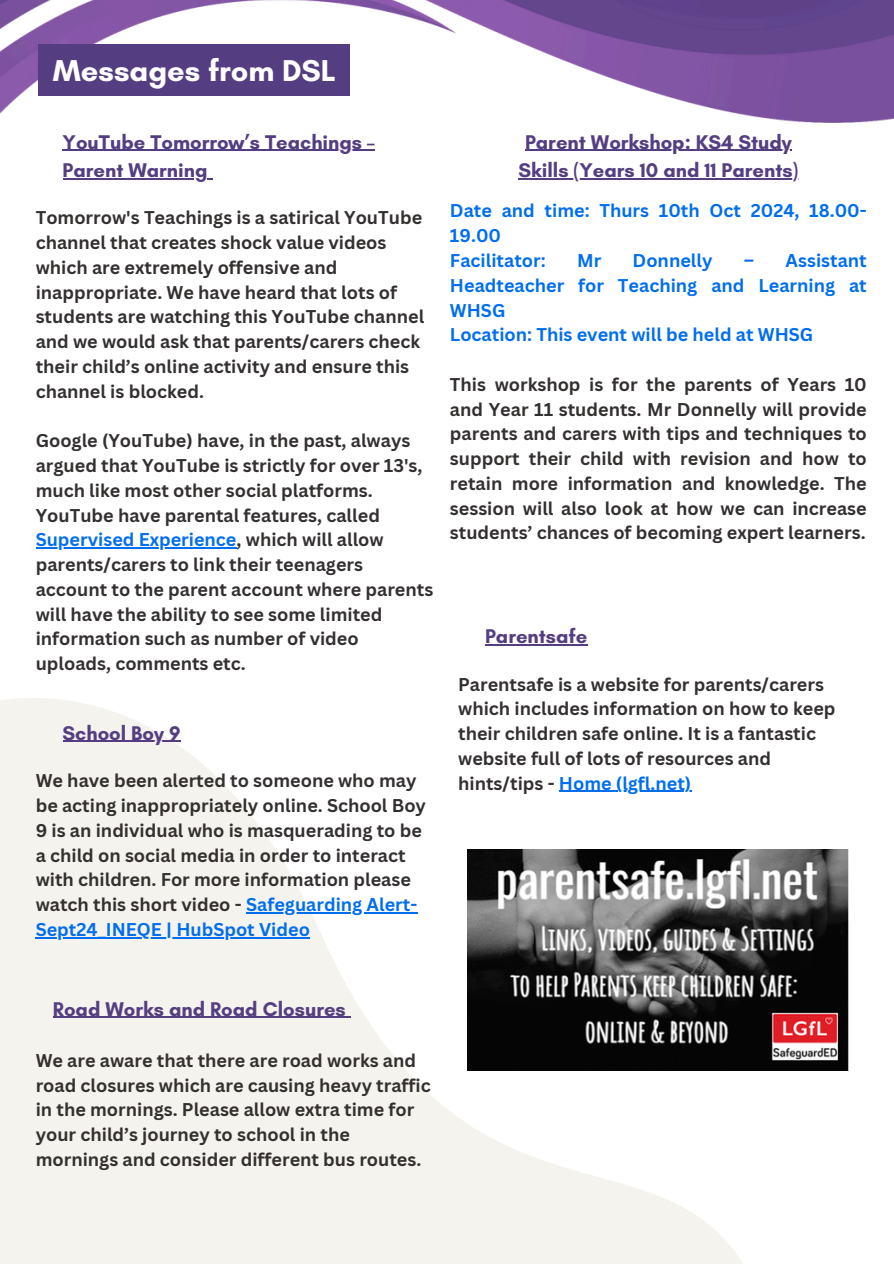
<style>
.page{position:relative;width:894px;height:1264px;background:#fff}
.page>*{position:absolute;margin:0;border:0;box-sizing:border-box;transform-origin:0 0}
.t1{font:700 30.75px "Glacial Indifference";color:#fff}
.t2{font:700 20.25px "Glacial Indifference";color:#543e81}
.t3{font:700 18px/24.8px "Canva Sans";color:#343030}
.t4{font:700 18px/24.8px "Canva Sans";color:#016eef}
.s1{color:#016eef}
</style>
<div class="page">
<svg style="left:0;top:644px;width:843px;height:619px"></svg>
<img style="left:0;top:0;width:893px;height:151px">
<img style="left:468px;top:850px;width:380px;height:220px">
<div style="left:39px;top:45px;width:311px;height:51px;background:#543e81"></div>
<hr style="left:525px;top:150px;width:266px;height:1px;background:#543e81">
<hr style="left:518px;top:178px;width:280px;height:1px;background:#543e81">
<hr style="left:36px;top:547px;width:200px;height:1px;background:#016eef">
<hr style="left:63px;top:150px;width:311px;height:1px;background:#543e81">
<hr style="left:63px;top:178px;width:144px;height:1px;background:#543e81">
<hr style="left:246px;top:912px;width:171px;height:1px;background:#016eef">
<hr style="left:36px;top:937px;width:274px;height:1px;background:#016eef">
<hr style="left:63px;top:740px;width:117px;height:2px;background:#543e81">
<hr style="left:559px;top:790px;width:132px;height:1px;background:#016eef">
<hr style="left:485px;top:644px;width:102px;height:1px;background:#543e81">
<hr style="left:53px;top:1016px;width:293px;height:1px;background:#543e81">
<h2 class="t1" style="left:53px;top:52px;width:284px">Messages from DSL</h2>
<p class="t2" style="left:63px;top:129px;width:313px">YouTube Tomorrow’s Teachings –</p>
<h2 class="t2" style="left:63px;top:158px;width:146px">Parent Warning</h2>
<p class="t3" style="left:36px;top:205px;width:390px">Tomorrow's Teachings is a satirical YouTube channel that creates shock value videos which are extremely offensive and inappropriate. We have heard that lots of students are watching this YouTube channel and we would ask that parents/carers check their child’s online activity and ensure this channel is blocked.</p>
<p class="t3" style="left:36px;top:428px;width:388px">Google (YouTube) have, in the past, always argued that YouTube is strictly for over 13's, much like most other social platforms.<br>YouTube have parental features, called</p>
<h2 class="t3" style="left:36px;top:527px;width:399px"><span class="s1">Supervised Experience</span>, which will allow parents/carers to link their teenagers account to the parent account where parents will have the ability to see some limited information such as number of video uploads, comments etc.</h2>
<p class="t2" style="left:63px;top:720px;width:119px">School Boy 9</p>
<p class="t3" style="left:36px;top:768px;width:391px">We have been alerted to someone who may be acting inappropriately online. School Boy 9 is an individual who is masquerading to be a child on social media in order to interact with children. For more information please watch this short video - <span class="s1">Safeguarding Alert-</span></p>
<p class="t4" style="left:36px;top:916px;width:275px">Sept24_INEQE | HubSpot Video</p>
<p class="t2" style="left:525px;top:129px;width:268px">Parent Workshop: KS4 Study</p>
<p class="t2" style="left:518px;top:158px;width:281px">Skills (Years 10 and 11 Parents)</p>
<p class="t4" style="left:450px;top:198px;width:418px">Date and time: Thurs 10th Oct 2024, 18.00-<br>19.00</p>
<p class="t4" style="left:450px;top:248px;width:97px">Facilitator:</p>
<p class="t4" style="left:577px;top:248px;width:26px">Mr</p>
<p class="t4" style="left:632px;top:248px;width:81px">Donnelly</p>
<p class="t4" style="left:450px;top:248px;width:418px;text-align:justify;text-indent:294px">– Assistant Headteacher for Teaching and Learning at WHSG</p>
<h2 class="t4" style="left:450px;top:322px;width:365px">Location: This event will be held at WHSG</h2>
<p class="t3" style="left:450px;top:371px;width:418px;text-align:justify">This workshop is for the parents of Years 10 and Year 11 students. Mr Donnelly will provide parents and carers with tips and techniques to support their child with revision and how to retain more information and knowledge. The session will also look at how we can increase students’ chances of becoming expert learners.</p>
<p class="t2" style="left:485px;top:623px;width:104px">Parentsafe</p>
<p class="t3" style="left:458px;top:671px;width:379px">Parentsafe is a website for parents/carers which includes information on how to keep their children safe online. It is a fantastic website full of lots of resources and hints/tips - <span class="s1">Home (lgfl.net)</span></p>
<p class="t2" style="left:53px;top:996px;width:294px">Road Works and Road Closures</p>
<p class="t3" style="left:36px;top:1047px;width:396px">We are aware that there are road works and road closures which are causing heavy traffic in the mornings. Please allow extra time for your child’s journey to school in the mornings and consider different bus routes.</p>
</div>
